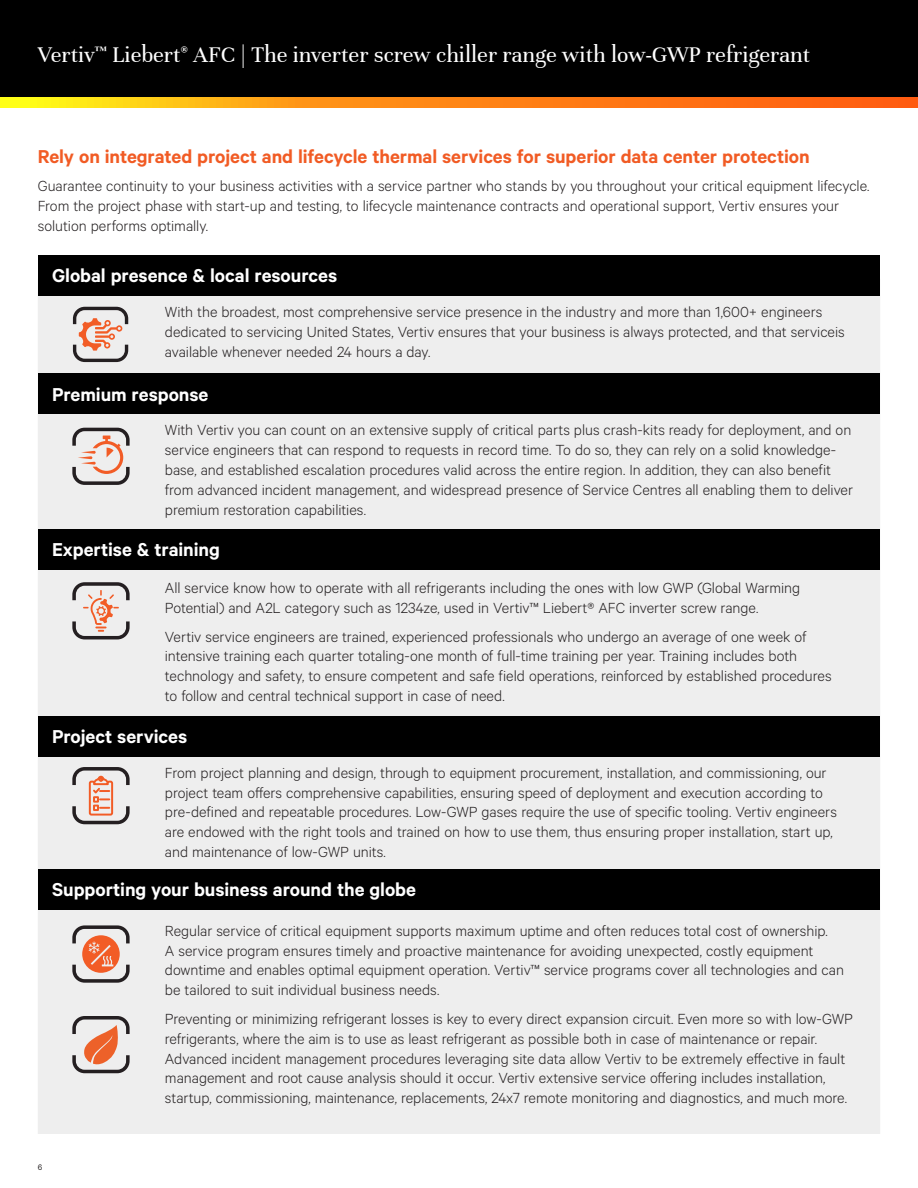
<style>
.page{position:relative;width:918px;height:1188px;background:#fff}
.page>*{position:absolute;margin:0;border:0;box-sizing:border-box;transform-origin:0 0}
.Vertiv_Header_Small_Title{font:24px "Unna";color:#fff}
.Gray_Column_Heading{font:600 21px "Calibre";color:#fff}
.Vertiv_Orange_Main_Heading{font:600 21px "Calibre";letter-spacing:-.005em;color:#f15b24}
.Vertiv_Body_Text{font:300 16.5px/19.8px "Calibre";color:#231f20}
.Page_Number_Left{font:9px "Calibre";color:#231f20}
</style>
<div class="page">
<div style="left:0;top:0;width:918px;height:108px;background:#000"></div>
<svg style="left:0;top:98px;width:918px;height:10px;background:#ff9314"></svg>
<div style="left:38px;top:279px;width:842px;height:855px;background:#eee"></div>
<div style="left:39px;top:255px;width:841px;height:40px;background:#000"></div>
<div style="left:39px;top:374px;width:841px;height:40px;background:#000"></div>
<div style="left:39px;top:529px;width:841px;height:41px;background:#000"></div>
<div style="left:39px;top:716px;width:841px;height:41px;background:#000"></div>
<div style="left:39px;top:869px;width:841px;height:41px;background:#000"></div>
<svg style="left:73px;top:307px;width:55px;height:55px"></svg>
<svg style="left:72px;top:428px;width:58px;height:57px"></svg>
<svg style="left:72px;top:582px;width:58px;height:57px"></svg>
<svg style="left:72px;top:767px;width:58px;height:57px"></svg>
<svg style="left:72px;top:925px;width:58px;height:58px"></svg>
<svg style="left:72px;top:1016px;width:58px;height:57px"></svg>
<p class="Vertiv_Header_Small_Title" style="left:38px;top:41px;width:774px">Vertiv<sup>™</sup> Liebert<sup>®</sup> AFC | The inverter screw chiller range with low-GWP refrigerant</p>
<p class="Vertiv_Orange_Main_Heading" style="left:38px;top:144px;width:773px">Rely on integrated project and lifecycle thermal services for superior data center protection</p>
<p class="Vertiv_Body_Text" style="left:38px;top:175px;width:833px">Guarantee continuity to your business activities with a service partner who stands by you throughout your critical equipment lifecycle.<br>From the project phase with start-up and testing, to lifecycle maintenance contracts and operational support, Vertiv ensures your solution performs optimally.</p>
<p class="Gray_Column_Heading" style="left:52px;top:263px;width:287px">Global presence &amp; local resources</p>
<p class="Vertiv_Body_Text" style="left:165px;top:302px;width:681px">With the broadest, most comprehensive service presence in the industry and more than 1,600+ engineers dedicated to servicing United States, Vertiv ensures that your business is always protected, and that serviceis available whenever needed 24 hours a day.</p>
<p class="Gray_Column_Heading" style="left:52px;top:382px;width:158px">Premium response</p>
<p class="Vertiv_Body_Text" style="left:165px;top:420px;width:690px">With Vertiv you can count on an extensive supply of critical parts plus crash-kits ready for deployment, and on service engineers that can respond to requests in record time. To do so, they can rely on a solid knowledge&shy;base, and established escalation procedures valid across the entire region. In addition, they can also benefit from advanced incident management, and widespread presence of Service Centres all enabling them to deliver premium restoration capabilities.</p>
<p class="Gray_Column_Heading" style="left:52px;top:537px;width:169px">Expertise &amp; training</p>
<p class="Vertiv_Body_Text" style="left:165px;top:577px;width:637px">All service know how to operate with all refrigerants including the ones with low GWP (Global Warming<br>Potential) and A2L category such as 1234ze, used in Vertiv™ Liebert® AFC inverter screw range.</p>
<p class="Vertiv_Body_Text" style="left:165px;top:626px;width:668px">Vertiv service engineers are trained, experienced professionals who undergo an average of one week of intensive training each quarter totaling-one month of full-time training per year. Training includes both technology and safety, to ensure competent and safe field operations, reinforced by established procedures to follow and central technical support in case of need.</p>
<p class="Gray_Column_Heading" style="left:52px;top:724px;width:137px">Project services</p>
<p class="Vertiv_Body_Text" style="left:165px;top:762px;width:673px">From project planning and design, through to equipment procurement, installation, and commissioning, our project team offers comprehensive capabilities, ensuring speed of deployment and execution according to pre-defined and repeatable procedures. Low-GWP gases require the use of specific tooling. Vertiv engineers are endowed with the right tools and trained on how to use them, thus ensuring proper installation, start up, and maintenance of low-GWP units.</p>
<p class="Gray_Column_Heading" style="left:52px;top:877px;width:365px">Supporting your business around the globe</p>
<p class="Page_Number_Left" style="left:38px;top:1162px;width:6px">6</p>
<p class="Vertiv_Body_Text" style="left:165px;top:920px;width:681px">Regular service of critical equipment supports maximum uptime and often reduces total cost of ownership.<br>A service program ensures timely and proactive maintenance for avoiding unexpected, costly equipment downtime and enables optimal equipment operation. Vertiv™ service programs cover all technologies and can be tailored to suit individual business needs.</p>
<p class="Vertiv_Body_Text" style="left:165px;top:1008px;width:689px">Preventing or minimizing refrigerant losses is key to every direct expansion circuit. Even more so with low-GWP refrigerants, where the aim is to use as least refrigerant as possible both in case of maintenance or repair.<br>Advanced incident management procedures leveraging site data allow Vertiv to be extremely effective in fault management and root cause analysis should it occur. Vertiv extensive service offering includes installation, startup, commissioning, maintenance, replacements, 24x7 remote monitoring and diagnostics, and much more.</p>
</div>
